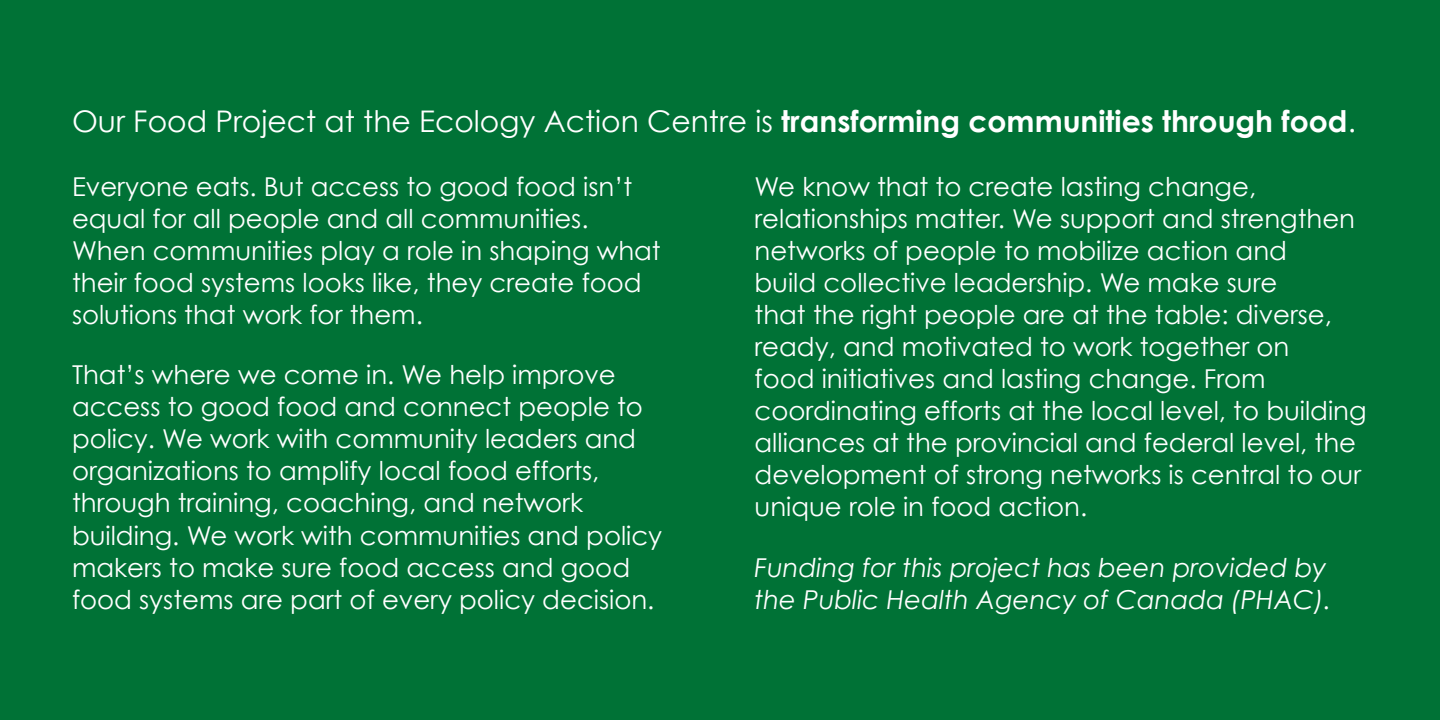
<style>
.page{position:relative;width:1440px;height:720px;background:#007236}
.page>*{position:absolute;margin:0;border:0;box-sizing:border-box;transform-origin:0 0}
.t1{font:29.8px "Century Gothic";color:#fff}
.t2{font:26px/32px "Century Gothic";color:#fff}
.t3{font:italic 26px/32px "Century Gothic";color:#fff}
.s1{font-weight:700}
</style>
<div class="page">
<p class="t1" style="left:72px;top:103px;width:1285px">Our Food Project at the Ecology Action Centre is <span class="s1">transforming communities through food</span>.</p>
<p class="t2" style="left:72px;top:170px;width:590px">Everyone eats. But access to good food isn’t equal for all people and all communities.<br>When communities play a role in shaping what their food systems looks like, they create food solutions that work for them.</p>
<p class="t2" style="left:72px;top:359px;width:592px">That’s where we come in. We help improve access to good food and connect people to policy. We work with community leaders and organizations to amplify local food efforts, through training, coaching, and network building. We work with communities and policy makers to make sure food access and good food systems are part of every policy decision.</p>
<p class="t2" style="left:755px;top:170px;width:614px">We know that to create lasting change, relationships matter. We support and strengthen networks of people to mobilize action and<br>build collective leadership. We make sure<br>that the right people are at the table: diverse, ready, and motivated to work together on<br>food initiatives and lasting change. From coordinating efforts at the local level, to building alliances at the provincial and federal level, the development of strong networks is central to our unique role in food action.</p>
<p class="t3" style="left:755px;top:551px;width:578px">Funding for this project has been provided by the Public Health Agency of Canada (PHAC).</p>
</div>
